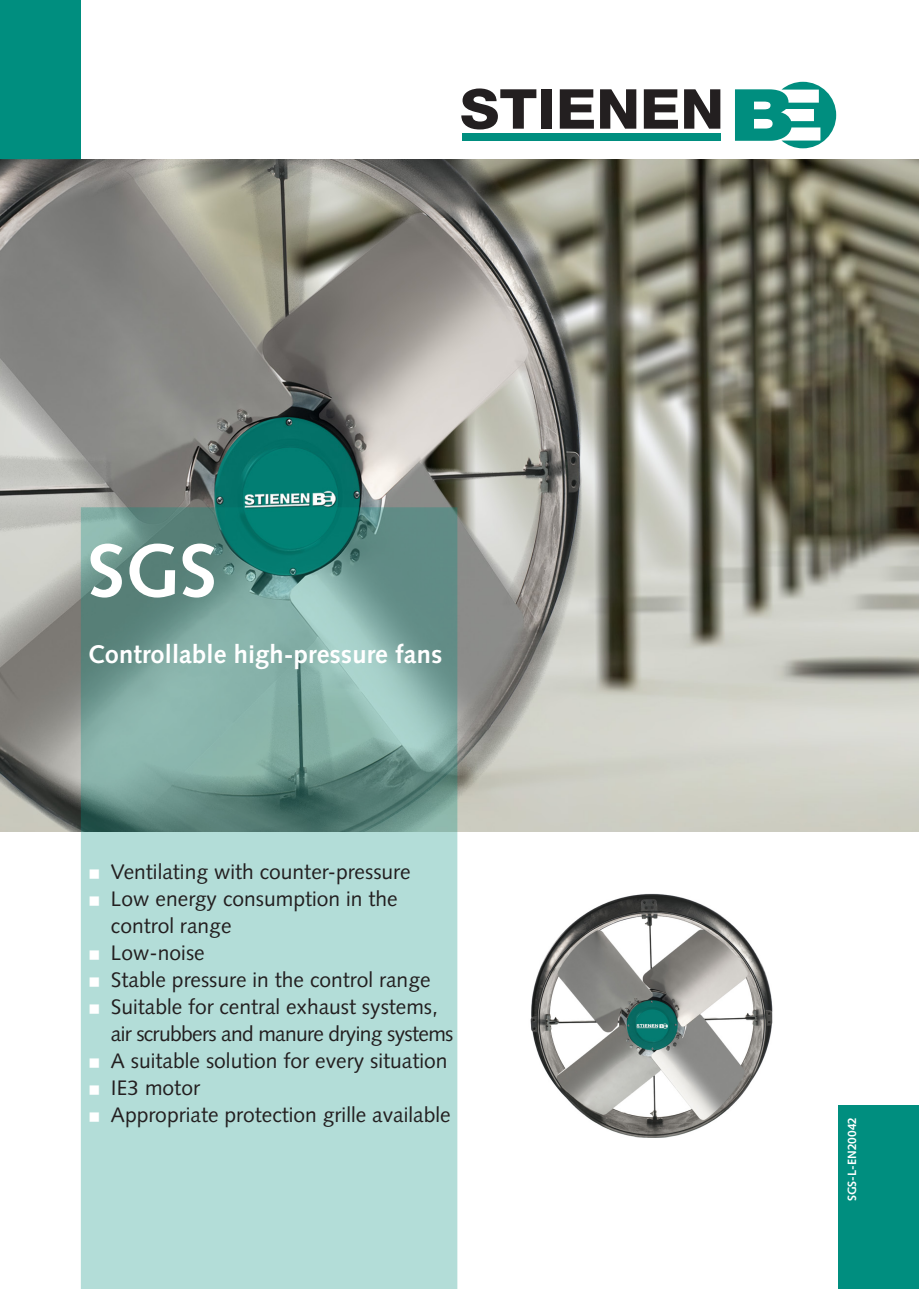
<style>
.page{position:relative;width:919px;height:1289px;background:#fff}
.page>*{position:absolute;margin:0;border:0;box-sizing:border-box;transform-origin:0 0}
.Heading_intro{font:700 75px "Syntax LT Std";color:#fff}
.Heading_vk_groen{font:700 25.5px "Syntax LT Std";letter-spacing:.005em;color:#fff}
.Bullits_vk{font:21px "Syntax LT Std";color:#231f20}
.Bullits_vk-2{font:21px "Syntax LT Std";letter-spacing:-.03em;color:#231f20}
.Heading_intro-2{font:700 12px "Syntax LT Std";color:#fff}
</style>
<div class="page">
<img style="left:0;top:159px;width:918px;height:672px">
<div style="left:0;top:0;width:81px;height:159px;background:#008e7f"></div>
<svg style="left:461px;top:88px;width:75px;height:41px"></svg>
<div style="left:541px;top:89px;width:11px;height:40px;background:#231f20"></div>
<svg style="left:559px;top:89px;width:35px;height:40px"></svg>
<svg style="left:600px;top:89px;width:36px;height:40px"></svg>
<svg style="left:643px;top:89px;width:35px;height:40px"></svg>
<svg style="left:684px;top:89px;width:36px;height:40px"></svg>
<svg style="left:735px;top:82px;width:101px;height:66px"></svg>
<div style="left:462px;top:133px;width:258px;height:8px;background:#008e7f"></div>
<svg style="left:81px;top:507px;width:376px;height:781px;background:#95c1bb"></svg>
<div style="left:838px;top:1105px;width:80px;height:183px;background:#008e7f"></div>
<img style="left:530px;top:893px;width:243px;height:244px">
<svg style="left:90px;top:869px;width:9px;height:10px"></svg>
<svg style="left:90px;top:896px;width:9px;height:10px"></svg>
<svg style="left:90px;top:950px;width:9px;height:10px"></svg>
<svg style="left:90px;top:977px;width:9px;height:10px"></svg>
<svg style="left:90px;top:1004px;width:9px;height:10px"></svg>
<svg style="left:90px;top:1058px;width:9px;height:10px"></svg>
<svg style="left:90px;top:1085px;width:9px;height:10px"></svg>
<svg style="left:90px;top:1112px;width:9px;height:10px"></svg>
<p class="Heading_intro" style="left:88px;top:527px;width:131px">SGS</p>
<p class="Heading_vk_groen" style="left:88px;top:639px;width:356px">Controllable high-pressure fans</p>
<p class="Bullits_vk" style="left:111px;top:859px;width:301px">Ventilating with counter-pressure</p>
<p class="Bullits_vk" style="left:111px;top:886px;width:288px">Low energy consumption in the</p>
<p class="Bullits_vk" style="left:111px;top:913px;width:122px">control range</p>
<p class="Bullits_vk" style="left:111px;top:940px;width:95px">Low-noise</p>
<p class="Bullits_vk" style="left:111px;top:967px;width:321px">Stable pressure in the control range</p>
<p class="Bullits_vk" style="left:111px;top:994px;width:328px">Suitable for central exhaust systems,</p>
<p class="Bullits_vk-2" style="left:111px;top:1021px;width:344px">air scrubbers and manure drying systems</p>
<p class="Bullits_vk" style="left:111px;top:1048px;width:338px">A suitable solution for every situation</p>
<p class="Bullits_vk" style="left:111px;top:1075px;width:91px">IE3 motor</p>
<p class="Bullits_vk" style="left:111px;top:1102px;width:341px">Appropriate protection grille available</p>
<p class="Heading_intro-2" style="left:845px;top:1164px;width:50px;rotate:-90deg">2001 NL</p>
<p class="Heading_intro-2" style="left:845px;top:1201px;width:86px;rotate:-90deg">SGS-L-EN20042</p>
<p class="Heading_intro-2" style="left:845px;top:1224px;width:46px;rotate:-90deg">PL-9500</p>
</div>
